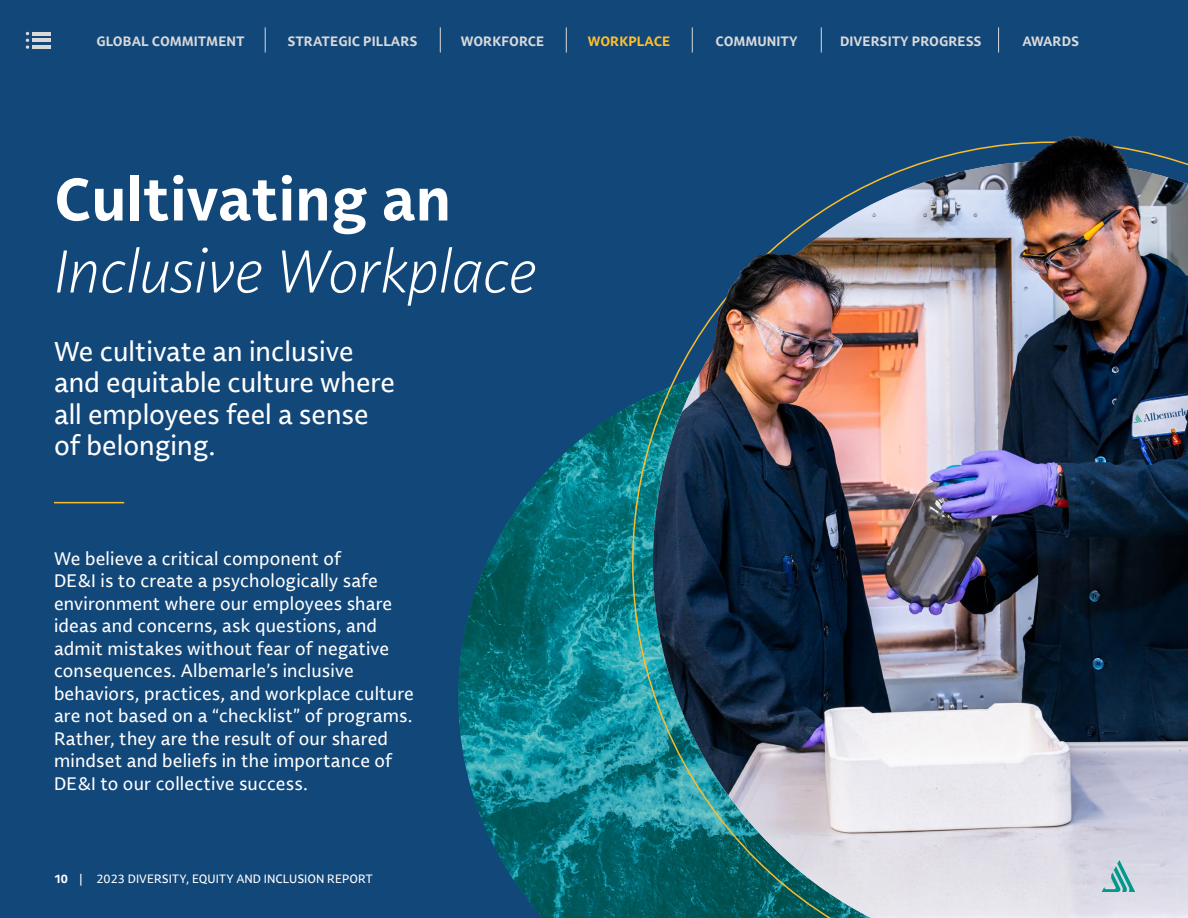
<style>
.page{position:relative;width:1188px;height:918px;background:#12477a}
.page>*{position:absolute;margin:0;border:0;box-sizing:border-box;transform-origin:0 0}
.t1{font:italic 300 60px "Lemance";color:#fff}
.t2{font:700 60px "Lemance";color:#fff}
.t3{font:27px/31.5px "Lemance";color:#fff}
.t4{font:18px/22.5px "Lemance";letter-spacing:.01em;color:#fff}
.t5{font:700 13.5px "Lemance";color:#d9d9d9}
.t6{font:700 13.5px "Lemance";color:#ffbf2b}
.t7{font:12px "Lemance";color:#fff}
.s1{font-weight:700}
</style>
<div class="page">
<img style="left:458px;top:405px;width:174px;height:513px">
<svg style="left:632px;top:394px;width:21px;height:524px"></svg>
<hr style="left:54px;top:502px;width:70px;height:1px;background:#fcbd2b">
<img style="left:653px;top:136px;width:535px;height:782px">
<svg style="left:1102px;top:848px;width:33px;height:44px"></svg>
<hr style="left:33px;top:32px;width:18px;height:3px;background:#d9d9d9">
<hr style="left:33px;top:39px;width:18px;height:3px;background:#d9d9d9">
<svg style="left:26px;top:31px;width:3px;height:18px"></svg>
<hr style="left:33px;top:45px;width:18px;height:4px;background:#d9d9d9">
<svg style="left:265px;top:27px;width:1px;height:26px"></svg>
<svg style="left:440px;top:27px;width:1px;height:26px"></svg>
<svg style="left:566px;top:27px;width:1px;height:26px"></svg>
<svg style="left:692px;top:27px;width:1px;height:26px"></svg>
<svg style="left:821px;top:27px;width:1px;height:26px"></svg>
<svg style="left:998px;top:27px;width:1px;height:26px"></svg>
<p class="t5" style="left:96px;top:32px;width:150px">GLOBAL COMMITMENT</p>
<p class="t5" style="left:287px;top:32px;width:132px">STRATEGIC PILLARS</p>
<p class="t5" style="left:461px;top:32px;width:85px">WORKFORCE</p>
<p class="t6" style="left:588px;top:32px;width:84px">WORKPLACE</p>
<p class="t5" style="left:716px;top:32px;width:83px">COMMUNITY</p>
<p class="t5" style="left:840px;top:32px;width:143px">DIVERSITY PROGRESS</p>
<p class="t5" style="left:1022px;top:32px;width:58px">AWARDS</p>
<h1 class="t2" style="left:54px;top:158px;width:399px">Cultivating an</h1>
<h1 class="t1" style="left:54px;top:232px;width:484px">Inclusive Workplace</h1>
<h2 class="t3" style="left:54px;top:335px;width:343px">We cultivate an inclusive and equitable culture where all employees feel a sense of belonging.</h2>
<p class="t4" style="left:54px;top:547px;width:361px">We believe a critical component of<br>DE&amp;I is to create a psychologically safe environment where our employees share ideas and concerns, ask questions, and admit mistakes without fear of negative consequences. Albemarle’s inclusive behaviors, practices, and workplace culture are not based on a “checklist” of programs.<br>Rather, they are the result of our shared mindset and beliefs in the importance of DE&amp;I to our collective success.</p>
<p class="t7" style="left:54px;top:871px;width:320px"><span class="s1">10</span> | 2023 DIVERSITY, EQUITY AND INCLUSION REPORT</p>
</div>
